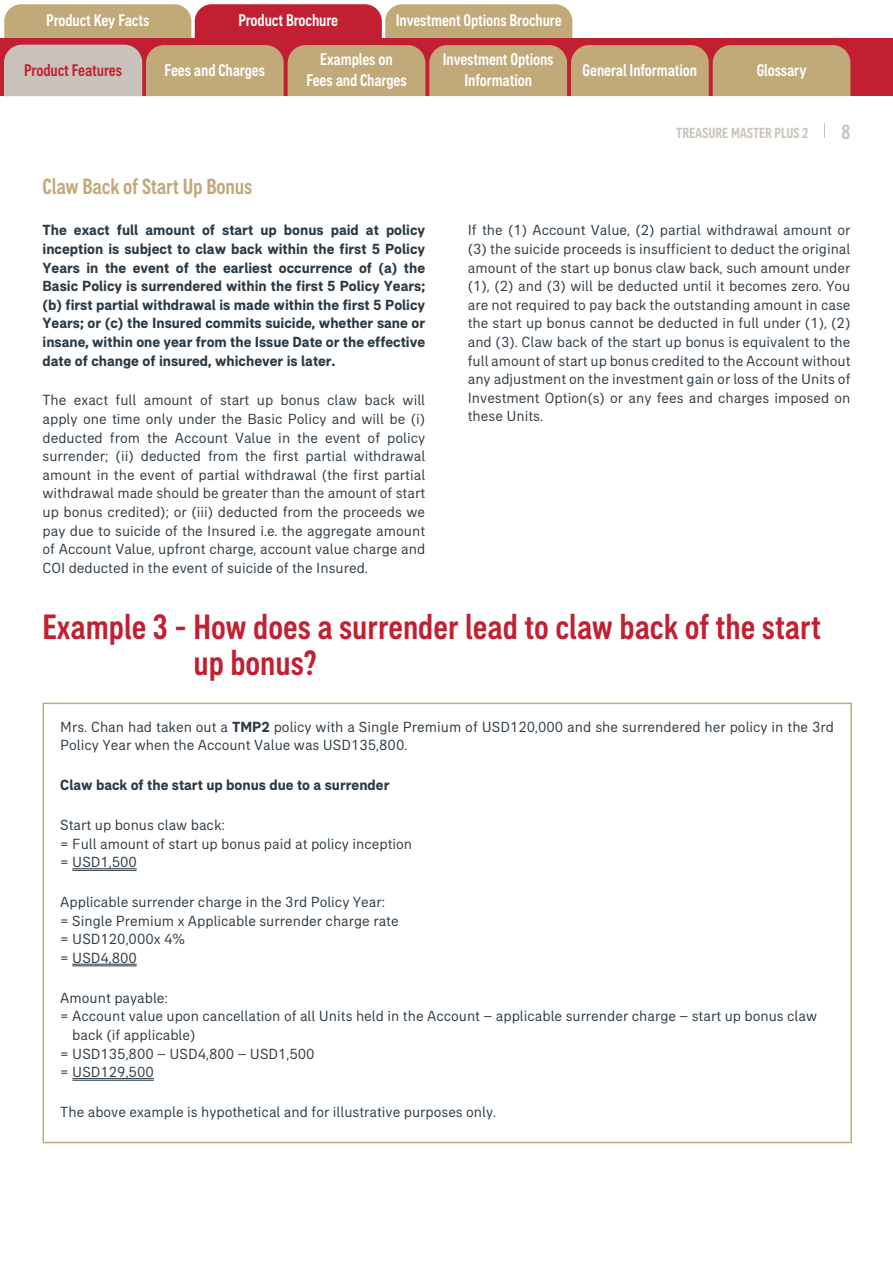
<style>
.page{position:relative;width:893px;height:1263px;background:#fff}
.page>*{position:absolute;margin:0;border:0;box-sizing:border-box;transform-origin:0 0}
.t1{font:500 condensed 36px/36px "AIA Everest";color:#c31f32}
.t2{font:500 condensed 22.5px "AIA Everest";letter-spacing:-.005em;color:#c1a979}
.t3{font:500 condensed 21px "AIA Everest";color:#c9c2bb}
.t4{font:500 condensed 17.25px/20.7px "AIA Everest";letter-spacing:-.005em;color:#fff;text-align:center}
.t5{font:500 condensed 17.25px "AIA Everest";letter-spacing:-.005em;color:#c31f32}
.t6{font:15px/18.6px "AIA Everest";color:#2b3944}
.t7{font:700 15px/18.6px "AIA Everest";color:#2b3944;text-align:justify}
.t8{font:500 condensed 15px "AIA Everest";color:#c9c2bb}
.s1{font-weight:700}
</style>
<div class="page">
<hr style="left:72px;top:1078px;width:82px;height:1px;background:#2b3944">
<hr style="left:72px;top:1080px;width:82px;height:1px;background:#2b3944">
<hr style="left:72px;top:964px;width:65px;height:1px;background:#2b3944">
<hr style="left:72px;top:965px;width:65px;height:1px;background:#2b3944">
<hr style="left:72px;top:868px;width:65px;height:1px;background:#2b3944">
<hr style="left:72px;top:870px;width:65px;height:1px;background:#2b3944">
<hr style="left:43px;top:703px;width:809px;height:1px;background:#c1a979">
<hr style="left:43px;top:704px;width:1px;height:438px;background:#c1a979">
<hr style="left:850px;top:704px;width:2px;height:438px;background:#c1a979">
<hr style="left:43px;top:1142px;width:809px;height:1px;background:#c1a979">
<svg style="left:4px;top:4px;width:568px;height:34px;background:#c48067"></svg>
<div style="left:0;top:38px;width:893px;height:58px;background:#c31f32"></div>
<svg style="left:4px;top:45px;width:846px;height:51px;background:#c2a780"></svg>
<svg style="left:824px;top:123px;width:1px;height:15px"></svg>
<p class="t4" style="left:46px;top:10px;width:105px">Product Key Facts</p>
<p class="t4" style="left:238px;top:10px;width:101px">Product Brochure</p>
<p class="t4" style="left:396px;top:10px;width:167px">Investment Options Brochure</p>
<p class="t4" style="left:165px;top:59px;width:102px">Fees and Charges</p>
<p class="t4" style="left:443px;top:49px;width:112px">Investment Options<br>Information</p>
<p class="t4" style="left:583px;top:59px;width:116px">General Information</p>
<p class="t4" style="left:757px;top:59px;width:51px">Glossary</p>
<p class="t4" style="left:306px;top:49px;width:102px">Examples on<br>Fees and Charges</p>
<p class="t5" style="left:24px;top:60px;width:99px">Product Features</p>
<h2 class="t2" style="left:43px;top:174px;width:211px">Claw Back of Start Up Bonus</h2>
<p class="t7" style="left:43px;top:221px;width:384px">The exact full amount of start up bonus paid at policy inception is subject to claw back within the first 5 Policy Years in the event of the earliest occurrence of (a) the Basic Policy is surrendered within the first 5 Policy Years; (b) first partial withdrawal is made within the first 5 Policy Years; or (c) the Insured commits suicide, whether sane or insane, within one year from the Issue Date or the effective date of change of insured, whichever is later.</p>
<p class="t6" style="left:43px;top:391px;width:384px;text-align:justify">The exact full amount of start up bonus claw back will apply one time only under the Basic Policy and will be (i) deducted from the Account Value in the event of policy surrender; (ii) deducted from the first partial withdrawal amount in the event of partial withdrawal (the first partial withdrawal made should be greater than the amount of start up bonus credited); or (iii) deducted from the proceeds we pay due to suicide of the Insured i.e. the aggregate amount of Account Value, upfront charge, account value charge and COI deducted in the event of suicide of the Insured.</p>
<p class="t8" style="left:676px;top:124px;width:134px">TREASURE MASTER PLUS 2</p>
<h3 class="t3" style="left:842px;top:120px;width:10px">8</h3>
<p class="t6" style="left:468px;top:221px;width:384px;text-align:justify">If the (1) Account Value, (2) partial withdrawal amount or (3) the suicide proceeds is insufficient to deduct the original amount of the start up bonus claw back, such amount under (1), (2) and (3) will be deducted until it becomes zero. You are not required to pay back the outstanding amount in case the start up bonus cannot be deducted in full under (1), (2) and (3). Claw back of the start up bonus is equivalent to the full amount of start up bonus credited to the Account without any adjustment on the investment gain or loss of the Units of Investment Option(s) or any fees and charges imposed on these Units.</p>
<h1 class="t1" style="left:193px;top:609px;width:629px;text-indent:-151px">Example 3 - How does a surrender lead to claw back of the start up bonus?</h1>
<p class="t6" style="left:60px;top:717px;width:775px">Mrs. Chan had taken out a <span class="s1">TMP2</span> policy with a Single Premium of USD120,000 and she surrendered her policy in the 3rd<br>Policy Year when the Account Value was USD135,800.</p>
<p class="t7" style="left:60px;top:775px;width:331px">Claw back of the start up bonus due to a surrender</p>
<p class="t6" style="left:60px;top:815px;width:353px">Start up bonus claw back:<br>= Full amount of start up bonus paid at policy inception = USD1,500</p>
<p class="t6" style="left:60px;top:892px;width:340px">Applicable surrender charge in the 3rd Policy Year:<br>= Single Premium x Applicable surrender charge rate = USD120,000x 4%<br>= USD4,800</p>
<p class="t6" style="left:60px;top:988px;width:109px">Amount payable:</p>
<p class="t6" style="left:60px;top:1007px;width:758px">= Account value upon cancellation of all Units held in the Account – applicable surrender charge – start up bonus claw</p>
<p class="t6" style="left:72px;top:1025px;width:125px">back (if applicable)</p>
<p class="t6" style="left:60px;top:1044px;width:256px">= USD135,800 – USD4,800 – USD1,500</p>
<p class="t6" style="left:60px;top:1062px;width:95px">= USD129,500</p>
<p class="t6" style="left:60px;top:1102px;width:437px">The above example is hypothetical and for illustrative purposes only.</p>
</div>
